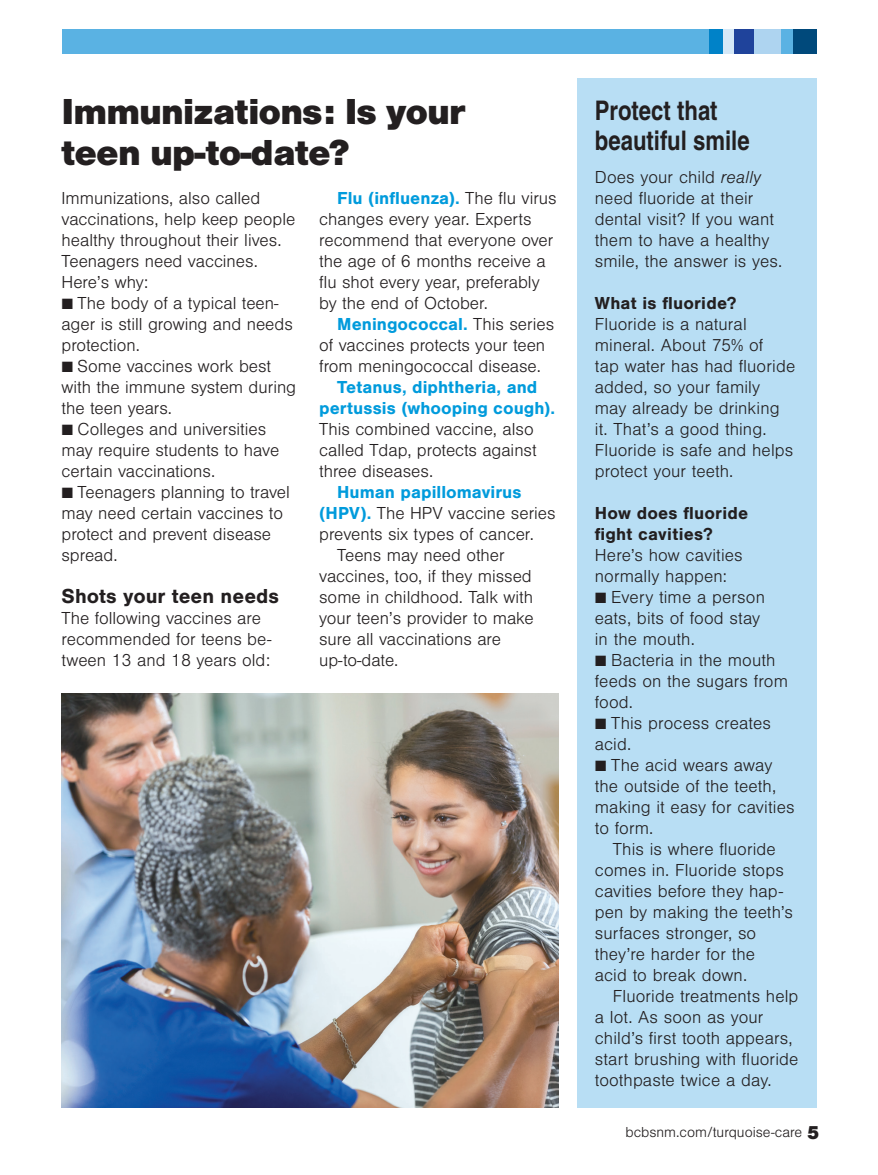
<style>
.page{position:relative;width:878px;height:1175px;background:#fff}
.page>*{position:absolute;margin:0;border:0;box-sizing:border-box;transform-origin:0 0}
._1_HEAD{font:900 37.5px/40.5px "Nimbus San";letter-spacing:-.025em;color:#231f20}
._2_head{font:700 27px/30px "Nimbus San Con L";color:#231f20}
._1_Body_breaker{font:700 21px "Nimbus San";color:#231f20}
._2_BODY_no_indent{font:300 18px/21px "Nimbus San";letter-spacing:.005em;color:#231f20}
._1_BODY_bold_lead-in{font:300 18px/21px "Nimbus San";color:#231f20}
._2_BODY{font:300 18px/21px "Nimbus San";letter-spacing:.005em;color:#231f20}
._1_BODY_no_indent{font:300 18px/21px "Nimbus San";color:#231f20}
._1_BODY{font:300 18px/21px "Nimbus San";color:#231f20}
._2_BODY_breaker{font:700 18px/21px "Nimbus San";letter-spacing:.01em;color:#231f20}
.t1{font:300 15px "Nimbus San";color:#231f20}
.s1{font-family:"Proxima Nova T";font-weight:100}
.s2{font-weight:700;color:#009bdc}
.s3{font-style:italic}
.s4{font-weight:900;font-size:19.5px}
</style>
<div class="page">
<div style="left:62px;top:29px;width:754px;height:25px;background:#5ab2e3"></div>
<div style="left:753px;top:29px;width:27px;height:25px;background:#aed4f0"></div>
<div style="left:733px;top:29px;width:20px;height:25px;background:#1f439b"></div>
<div style="left:722px;top:29px;width:11px;height:25px;background:#d4e8f7"></div>
<div style="left:709px;top:29px;width:13px;height:25px;background:#0082c8"></div>
<div style="left:793px;top:29px;width:23px;height:25px;background:#00497b"></div>
<div style="left:576px;top:78px;width:240px;height:1029px;background:#b8def4"></div>
<img style="left:62px;top:693px;width:496px;height:414px">
<p class="_1_HEAD" style="left:62px;top:91px;width:406px">Immunizations: Is your teen up-to-date?</p>
<p class="_1_BODY_no_indent" style="left:62px;top:188px;width:235px">Immunizations, also called vaccinations, help keep people healthy throughout their lives.<br>Teenagers need vaccines.<br>Here’s why:</p>
<p class="_2_BODY_no_indent" style="left:62px;top:293px;width:233px"><span class="s1">■</span> The body of a typical teen&shy;ager is still growing and needs protection.</p>
<p class="_2_BODY_no_indent" style="left:62px;top:356px;width:236px"><span class="s1">■</span> Some vaccines work best with the immune system during the teen years.</p>
<p class="_2_BODY_no_indent" style="left:62px;top:419px;width:219px"><span class="s1">■</span> Colleges and universities may require students to have certain vaccinations.</p>
<p class="_2_BODY_no_indent" style="left:62px;top:482px;width:230px"><span class="s1">■</span> Teenagers planning to travel may need certain vaccines to protect and prevent disease spread.</p>
<p class="_1_Body_breaker" style="left:62px;top:584px;width:219px">Shots your teen needs</p>
<p class="_1_BODY_no_indent" style="left:62px;top:608px;width:211px">The following vaccines are recommended for teens be&shy;tween 13 and 18 years old:</p>
<p class="_1_BODY_bold_lead-in" style="left:319px;top:188px;width:239px;text-indent:18px"><span class="s2">Flu (influenza).</span> The flu virus changes every year. Experts recommend that everyone over the age of 6 months receive a flu shot every year, preferably by the end of October.</p>
<p class="_1_BODY_bold_lead-in" style="left:319px;top:314px;width:236px;text-indent:18px"><span class="s2">Meningococcal.</span> This series of vaccines protects your teen from meningococcal disease.</p>
<p class="_1_BODY_bold_lead-in" style="left:319px;top:377px;width:237px;text-indent:18px"><span class="s2">Tetanus, diphtheria, and pertussis (whooping cough).<br></span>This combined vaccine, also called Tdap, protects against three diseases.</p>
<p class="_1_BODY_bold_lead-in" style="left:319px;top:482px;width:238px;text-indent:18px"><span class="s2">Human papillomavirus (HPV).</span> The HPV vaccine series prevents six types of cancer.</p>
<p class="_1_BODY" style="left:319px;top:545px;width:216px;text-indent:18px">Teens may need other vaccines, too, if they missed some in childhood. Talk with your teen’s provider to make sure all vaccinations are up-to-date.</p>
<p class="_2_head" style="left:594px;top:94px;width:156px">Protect that beautiful smile</p>
<p class="_2_BODY_no_indent" style="left:594px;top:167px;width:189px">Does your child <span class="s3">really </span>need fluoride at their dental visit? If you want them to have a healthy smile, the answer is yes.</p>
<p class="_2_BODY_breaker" style="left:594px;top:293px;width:143px">What is fluoride?</p>
<p class="_2_BODY_no_indent" style="left:594px;top:314px;width:202px">Fluoride is a natural mineral. About 75% of<br>tap water has had fluoride added, so your family may already be drinking it. That’s a good thing.<br>Fluoride is safe and helps protect your teeth.</p>
<p class="_2_BODY_breaker" style="left:594px;top:503px;width:155px">How does fluoride fight cavities?</p>
<p class="_2_BODY_no_indent" style="left:594px;top:545px;width:149px">Here’s how cavities normally happen:</p>
<p class="_2_BODY_no_indent" style="left:594px;top:587px;width:172px"><span class="s1">■</span> Every time a person eats, bits of food stay in the mouth.</p>
<p class="_2_BODY_no_indent" style="left:594px;top:650px;width:195px"><span class="s1">■</span> Bacteria in the mouth feeds on the sugars from food.</p>
<p class="_2_BODY_no_indent" style="left:594px;top:713px;width:177px"><span class="s1">■</span> This process creates acid.</p>
<p class="_2_BODY_no_indent" style="left:594px;top:755px;width:201px"><span class="s1">■</span> The acid wears away the outside of the teeth, making it easy for cavities to form.</p>
<p class="_2_BODY" style="left:594px;top:839px;width:199px;text-indent:18px">This is where fluoride comes in. Fluoride stops cavities before they hap&shy;pen by making the teeth’s surfaces stronger, so they’re harder for the<br>acid to break down.</p>
<p class="_2_BODY" style="left:594px;top:986px;width:205px;text-indent:18px">Fluoride treatments help a lot. As soon as your child’s first tooth appears, start brushing with fluoride toothpaste twice a day.</p>
<p class="t1" style="left:625px;top:1124px;width:195px">bcbsnm.com/turquoise-care <span class="s4">5</span></p>
</div>
